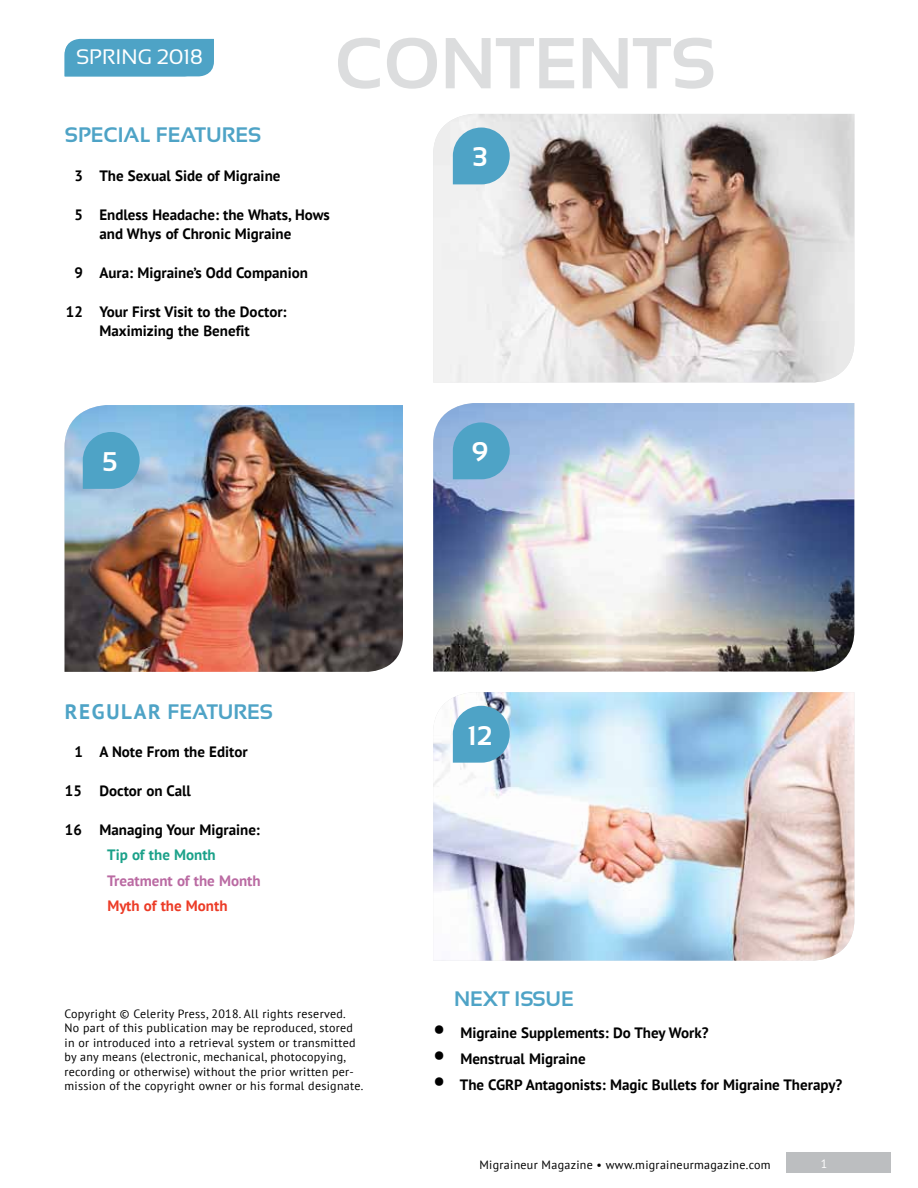
<style>
.page{position:relative;width:918px;height:1188px;background:#fff}
.page>*{position:absolute;margin:0;border:0;box-sizing:border-box;transform-origin:0 0}
.t1{font:700 72px "Sansation";color:#dcddde}
.t2{font:700 27px "Sansation";color:#fff}
.t3{font:700 21px "Sansation";color:#4ea3c6}
.t4{font:21px "Sansation";color:#fff}
.t5{font:700 15px/18.8px "PT Sans";color:#000}
.t6{font:700 15px "PT Sans";color:#ba6aa2}
.t7{font:700 15px "PT Sans";color:#ec3b26}
.t8{font:700 15px "PT Sans";color:#1aa189}
.t9{font:12px/14.4px "PT Sans";letter-spacing:.025em;color:#000}
.t10{font:12px "PT Sans";color:#fff}
.s1{font-family:"PT Sans"}
.s2{font-size:27px}
</style>
<div class="page">
<div style="left:786px;top:1152px;width:105px;height:21px;background:#bcbec0"></div>
<img style="left:65px;top:405px;width:338px;height:267px">
<div style="left:65px;top:39px;width:149px;height:37px;background:#4ea3c6"></div>
<svg style="left:83px;top:432px;width:57px;height:57px;background:#59a7ca"></svg>
<img style="left:433px;top:403px;width:421px;height:269px">
<svg style="left:453px;top:422px;width:57px;height:57px;background:#5ba6ca"></svg>
<img style="left:433px;top:692px;width:421px;height:269px">
<svg style="left:453px;top:706px;width:57px;height:57px;background:#62aac9"></svg>
<img style="left:433px;top:114px;width:421px;height:268px">
<svg style="left:453px;top:128px;width:57px;height:56px;background:#67aecc"></svg>
<h3 class="t4" style="left:76px;top:45px;width:128px">SPRI NG 2018</h3>
<h3 class="t4" style="left:76px;top:46px;width:111px">April 2012</h3>
<h1 class="t1" style="left:334px;top:23px;width:374px">CONTENTS</h1>
<h3 class="t3" style="left:65px;top:123px;width:195px">SPECIAL FEATURES</h3>
<p class="t5" style="left:74px;top:166px;width:208px">3 The Sexual Side of Migraine</p>
<p class="t5" style="left:99px;top:205px;width:232px;text-indent:-25px">5 Endless Headache: the Whats, Hows and Whys of Chronic Migraine</p>
<p class="t5" style="left:74px;top:263px;width:235px">9 Aura: Migraine’s Odd Companion</p>
<p class="t5" style="left:66px;top:302px;width:222px;text-align:center">12 Your First Visit to the Doctor:<br>Maximizing the Benefit</p>
<h2 class="t2" style="left:473px;top:142px;width:16px">3</h2>
<h2 class="t2" style="left:102px;top:446px;width:17px">5</h2>
<h2 class="t2" style="left:472px;top:437px;width:18px">9</h2>
<h3 class="t3" style="left:65px;top:700px;width:207px"><span class="s1">Reg ular</span> FEATURES</h3>
<p class="t5" style="left:74px;top:742px;width:175px">1 A Note From the Editor</p>
<p class="t5" style="left:65px;top:781px;width:128px">15 Doctor on Call</p>
<p class="t5" style="left:65px;top:820px;width:197px">16 Managing Your Migraine:</p>
<p class="t8" style="left:107px;top:845px;width:110px">Tip of the Month</p>
<p class="t6" style="left:107px;top:871px;width:155px">Treatment of the Month</p>
<p class="t7" style="left:107px;top:896px;width:122px">Myth of the Month</p>
<p class="t9" style="left:65px;top:1006px;width:300px">Copyright © Celerity Press, 2018. All rights reserved.<br>No part of this publication may be reproduced, stored in or introduced into a retrieval system or transmitted by any means (electronic, mechanical, photocopying, recording or otherwise) without the prior written per&shy;mission of the copyright owner or his formal designate.</p>
<h2 class="t2" style="left:468px;top:720px;width:26px">12</h2>
<h3 class="t3" style="left:454px;top:987px;width:121px">NEXT ISSUE</h3>
<p class="t5" style="left:433px;top:1023px;width:277px"><span class="s2">•</span> Migraine Supplements: Do They Work?</p>
<p class="t5" style="left:433px;top:1049px;width:154px"><span class="s2">•</span> Menstrual Migraine</p>
<p class="t5" style="left:433px;top:1075px;width:411px"><span class="s2">•</span> The CGRP Antagonists: Magic Bullets for Migraine Therapy?</p>
<p class="t9" style="left:480px;top:1158px;width:293px">Migraineur Magazine • www.migraineurmagazine.com</p>
<p class="t10" style="left:821px;top:1156px;width:8px">1</p>
</div>
